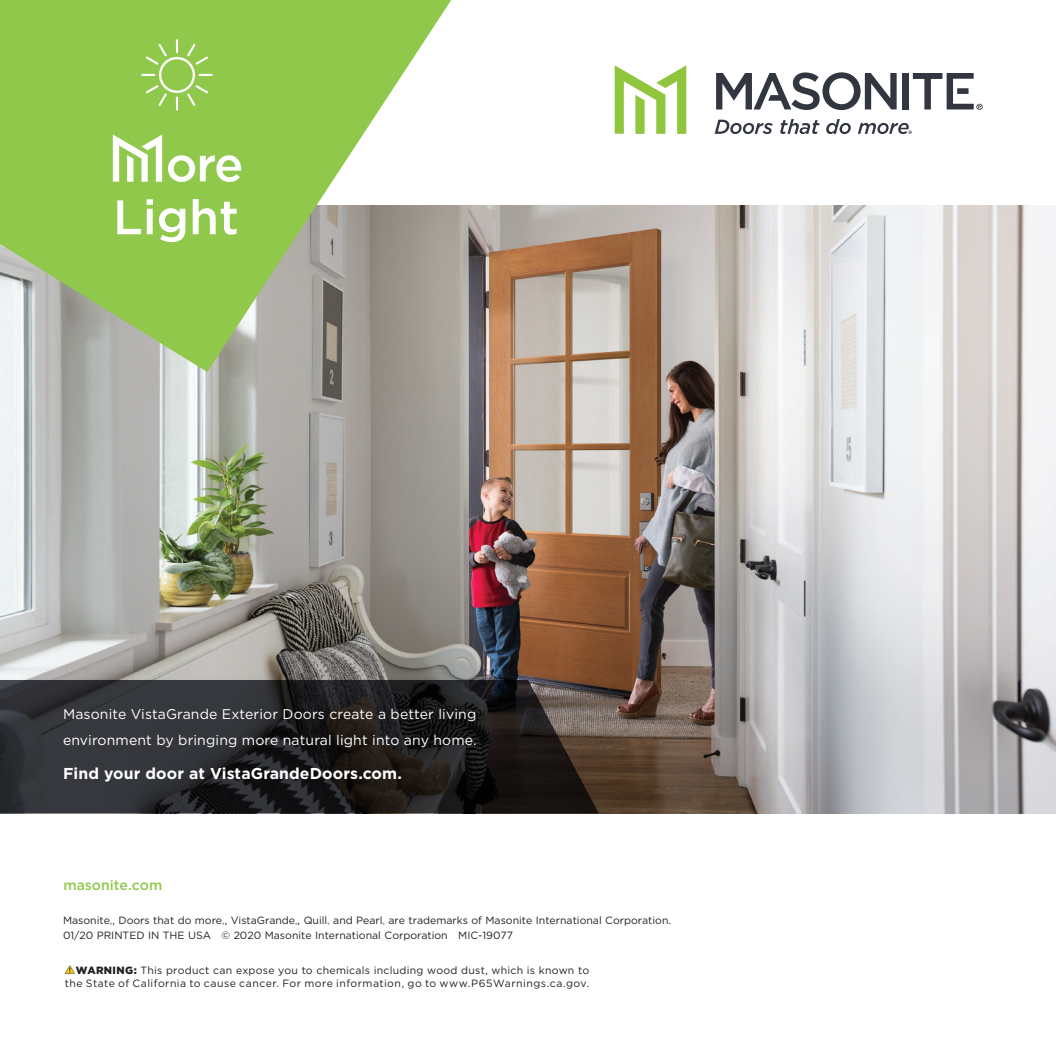
<style>
.page{position:relative;width:1056px;height:1056px;background:#fff}
.page>*{position:absolute;margin:0;border:0;box-sizing:border-box;transform-origin:0 0}
.t1{font:700 15.75px "Gotham";letter-spacing:.01em;color:#fff}
.t2{font:14px/26.2px "Gotham";letter-spacing:.01em;color:#fff}
.body_copy{font:500 14px "Gotham";color:#90c84c}
.t3{font:10.5px/14.9px "Gotham";color:#231f20}
.t4{font:10.5px/13.1px "Gotham";letter-spacing:.035em;color:#231f20;text-align:right}
.s1{font-weight:900}
</style>
<div class="page">
<img style="left:0;top:206px;width:1055px;height:607px">
<svg style="left:0;top:680px;width:598px;height:133px;background:#292729"></svg>
<svg style="left:65px;top:965px;width:9px;height:8px"></svg>
<svg style="left:714px;top:120px;width:58px;height:14px"></svg>
<svg style="left:780px;top:119px;width:39px;height:15px"></svg>
<svg style="left:826px;top:119px;width:24px;height:15px"></svg>
<svg style="left:614px;top:65px;width:72px;height:69px"></svg>
<svg style="left:716px;top:72px;width:180px;height:38px"></svg>
<div style="left:901px;top:73px;width:7px;height:36px;background:#323640"></div>
<svg style="left:912px;top:73px;width:70px;height:37px"></svg>
<svg style="left:858px;top:123px;width:53px;height:11px"></svg>
<svg style="left:0;top:0;width:451px;height:372px;background:#a1c374"></svg>
<svg style="left:141px;top:39px;width:72px;height:72px;background:#9cce60"></svg>
<svg style="left:117px;top:199px;width:36px;height:35px"></svg>
<svg style="left:159px;top:208px;width:26px;height:34px"></svg>
<svg style="left:193px;top:199px;width:44px;height:36px"></svg>
<svg style="left:113px;top:134px;width:49px;height:48px"></svg>
<svg style="left:168px;top:155px;width:73px;height:27px"></svg>
<p class="t2" style="left:63px;top:700px;width:415px">Masonite VistaGrande Exterior Doors create a better living environment by bringing more natural light into any home.</p>
<p class="t1" style="left:63px;top:762px;width:340px">Find your door at VistaGrandeDoors.com.</p>
<p class="body_copy" style="left:63px;top:875px;width:100px">masonite.com</p>
<p class="t3" style="left:63px;top:913px;width:609px">Masonite<sub>®</sub>, Doors that do more<sub>®</sub>, VistaGrande<sub>®</sub>, Quill<sub>®</sub> and Pearl<sub>®</sub> are trademarks of Masonite International Corporation.<br>01/20 PRINTED IN THE USA © 2020 Masonite International Corporation MIC-19077</p>
<p class="t4" style="left:65px;top:963px;width:525px"><span class="s1">WARNING:</span> This product can expose you to chemicals including wood dust, which is known to the State of California to cause cancer. For more information, go to www.P65Warnings.ca.gov.</p>
</div>
